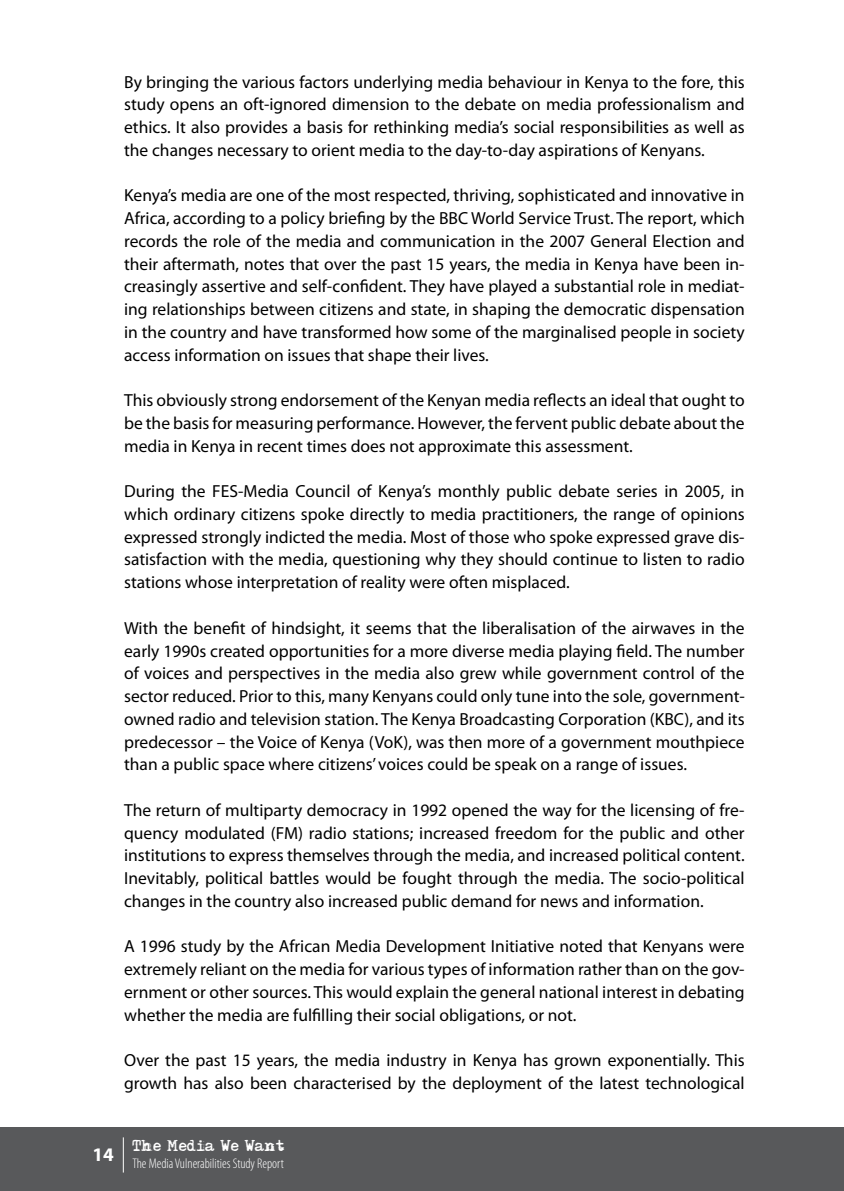
<style>
.page{position:relative;width:844px;height:1191px;background:#fff}
.page>*{position:absolute;margin:0;border:0;box-sizing:border-box;transform-origin:0 0}
.t1{font:700 19.25px "Myriad Pro";color:#fff}
.t2{font:17.5px/22.8px "Myriad Pro";color:#000;text-align:justify}
.t3{font:300 condensed 14px "Myriad Pro";color:#fff}
.t4{font:14px "Adler";color:#fff}
</style>
<div class="page">
<div style="left:0;top:1127px;width:843px;height:64px;background:#58595b"></div>
<hr style="left:123px;top:1137px;width:1px;height:35px;background:#fff">
<p class="t2" style="left:124px;top:70px;width:622px">By bringing the various factors underlying media behaviour in Kenya to the fore, this study opens an oft-ignored dimension to the debate on media professionalism and ethics. It also provides a basis for rethinking media’s social responsibilities as well as the changes necessary to orient media to the day-to-day aspirations of Kenyans.</p>
<p class="t2" style="left:124px;top:184px;width:622px">Kenya’s media are one of the most respected, thriving, sophisticated and innovative in Africa, according to a policy briefing by the BBC World Service Trust. The report, which records the role of the media and communication in the 2007 General Election and their aftermath, notes that over the past 15 years, the media in Kenya have been in&shy;creasingly assertive and self-confident. They have played a substantial role in mediat&shy;ing relationships between citizens and state, in shaping the democratic dispensation in the country and have transformed how some of the marginalised people in society access information on issues that shape their lives.</p>
<p class="t2" style="left:124px;top:389px;width:622px">This obviously strong endorsement of the Kenyan media reflects an ideal that ought to be the basis for measuring performance. However, the fervent public debate about the media in Kenya in recent times does not approximate this assessment.</p>
<p class="t2" style="left:124px;top:480px;width:622px">During the FES-Media Council of Kenya’s monthly public debate series in 2005, in which ordinary citizens spoke directly to media practitioners, the range of opinions expressed strongly indicted the media. Most of those who spoke expressed grave dis&shy;satisfaction with the media, questioning why they should continue to listen to radio stations whose interpretation of reality were often misplaced.</p>
<p class="t2" style="left:124px;top:616px;width:622px">With the benefit of hindsight, it seems that the liberalisation of the airwaves in the early 1990s created opportunities for a more diverse media playing field. The number of voices and perspectives in the media also grew while government control of the sector reduced. Prior to this, many Kenyans could only tune into the sole, government&shy;owned radio and television station. The Kenya Broadcasting Corporation (KBC), and its predecessor – the Voice of Kenya (VoK), was then more of a government mouthpiece than a public space where citizens’ voices could be speak on a range of issues.</p>
<p class="t2" style="left:124px;top:798px;width:622px">The return of multiparty democracy in 1992 opened the way for the licensing of fre&shy;quency modulated (FM) radio stations; increased freedom for the public and other institutions to express themselves through the media, and increased political content.<br>Inevitably, political battles would be fought through the media. The socio-political changes in the country also increased public demand for news and information.</p>
<p class="t2" style="left:124px;top:935px;width:622px">A 1996 study by the African Media Development Initiative noted that Kenyans were extremely reliant on the media for various types of information rather than on the gov&shy;ernment or other sources. This would explain the general national interest in debating whether the media are fulfilling their social obligations, or not.</p>
<p class="t2" style="left:124px;top:1048px;width:622px">Over the past 15 years, the media industry in Kenya has grown exponentially. This growth has also been characterised by the deployment of the latest technological</p>
<p class="t1" style="left:93px;top:1142px;width:23px">14</p>
<p class="t4" style="left:132px;top:1140px;width:154px">The Media We Want</p>
<p class="t3" style="left:132px;top:1155px;width:153px">The Media Vulnerabilities Study Report</p>
</div>
